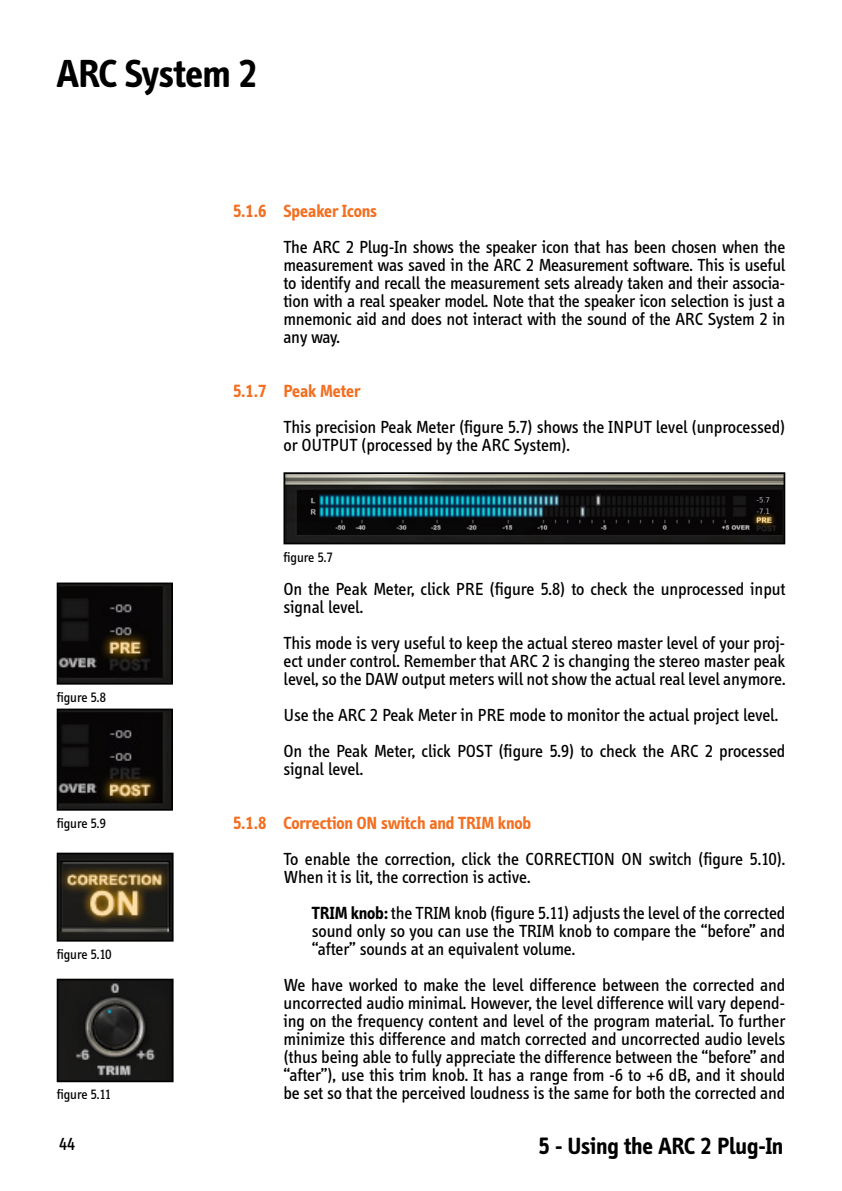
<style>
.page{position:relative;width:842px;height:1191px;background:#fff}
.page>*{position:absolute;margin:0;border:0;box-sizing:border-box;transform-origin:0 0}
.t1{font:700 40px "Info";letter-spacing:-.01em;color:#000}
.t2{font:700 24px "Info";color:#000}
.Testo{font:18px/18px "Info";color:#000}
.Testi_5_dx{font:18px/18px "Info";color:#000;text-align:justify}
.Titolo_Paragrafo{font:700 18px "Info";color:#f36f21}
.Dida_Figura{font:14px "Info";color:#000}
.s1{font-weight:700}
</style>
<div class="page">
<img style="left:286px;top:475px;width:496px;height:66px">
<div style="left:283px;top:472px;width:502px;height:72px;border:2px solid #000"></div>
<img style="left:60px;top:585px;width:110px;height:96px">
<div style="left:57px;top:582px;width:116px;height:102px;border:2px solid #000"></div>
<img style="left:60px;top:711px;width:110px;height:96px">
<div style="left:57px;top:708px;width:116px;height:102px;border:2px solid #000"></div>
<img style="left:60px;top:855px;width:111px;height:83px">
<div style="left:57px;top:852px;width:117px;height:89px;border:2px solid #000"></div>
<img style="left:60px;top:981px;width:111px;height:98px">
<div style="left:57px;top:978px;width:117px;height:104px;border:2px solid #000"></div>
<h1 class="t1" style="left:57px;top:51px;width:203px">ARC System 2</h1>
<p class="Dida_Figura" style="left:57px;top:689px;width:51px">figure 5.8</p>
<p class="Dida_Figura" style="left:57px;top:815px;width:51px">figure 5.9</p>
<p class="Dida_Figura" style="left:57px;top:946px;width:56px">figure 5.10</p>
<p class="Dida_Figura" style="left:57px;top:1086px;width:56px">figure 5.11</p>
<p class="Titolo_Paragrafo" style="left:233px;top:200px;width:146px">5.1.6 Speaker Icons</p>
<p class="Testo" style="left:283px;top:238px;width:503px;text-align:justify">The ARC 2 Plug-In shows the speaker icon that has been chosen when the measurement was saved in the ARC 2 Measurement software. This is useful to identify and recall the measurement sets already taken and their associa&shy;tion with a real speaker model. Note that the speaker icon selection is just a mnemonic aid and does not interact with the sound of the ARC System 2 in any way.</p>
<p class="Titolo_Paragrafo" style="left:233px;top:380px;width:129px">5.1.7 Peak Meter</p>
<p class="Testo" style="left:283px;top:418px;width:503px">This precision Peak Meter (figure 5.7) shows the INPUT level (unprocessed) or OUTPUT (processed by the ARC System).</p>
<p class="Dida_Figura" style="left:283px;top:549px;width:51px">figure 5.7</p>
<p class="Testo" style="left:283px;top:580px;width:503px">On the Peak Meter, click PRE (figure 5.8) to check the unprocessed input signal level.</p>
<p class="Testo" style="left:283px;top:634px;width:503px;text-align:justify">This mode is very useful to keep the actual stereo master level of your proj&shy;ect under control. Remember that ARC 2 is changing the stereo master peak level, so the DAW output meters will not show the actual real level anymore.</p>
<p class="Testo" style="left:283px;top:706px;width:496px">Use the ARC 2 Peak Meter in PRE mode to monitor the actual project level.</p>
<p class="Testo" style="left:283px;top:742px;width:503px">On the Peak Meter, click POST (figure 5.9) to check the ARC 2 processed signal level.</p>
<p class="Titolo_Paragrafo" style="left:233px;top:812px;width:300px">5.1.8 Correction ON switch and TRIM knob</p>
<p class="Testo" style="left:283px;top:850px;width:503px">To enable the correction, click the CORRECTION ON switch (figure 5.10).<br>When it is lit, the correction is active.</p>
<p class="Testi_5_dx" style="left:312px;top:904px;width:475px"><span class="s1">TRIM knob:</span> the TRIM knob (figure 5.11) adjusts the level of the corrected sound only so you can use the TRIM knob to compare the “before” and “after” sounds at an equivalent volume.</p>
<p class="Testo" style="left:283px;top:976px;width:503px;text-align:justify">We have worked to make the level difference between the corrected and uncorrected audio minimal. However, the level difference will vary depend&shy;ing on the frequency content and level of the program material. To further minimize this difference and match corrected and uncorrected audio levels (thus being able to fully appreciate the difference between the “before” and “after”), use this trim knob. It has a range from -6 to +6 dB, and it should be set so that the perceived loudness is the same for both the corrected and</p>
<p class="Testo" style="left:59px;top:1135px;width:18px">44</p>
<h2 class="t2" style="left:538px;top:1132px;width:247px">5 - Using the ARC 2 Plug-In</h2>
</div>
